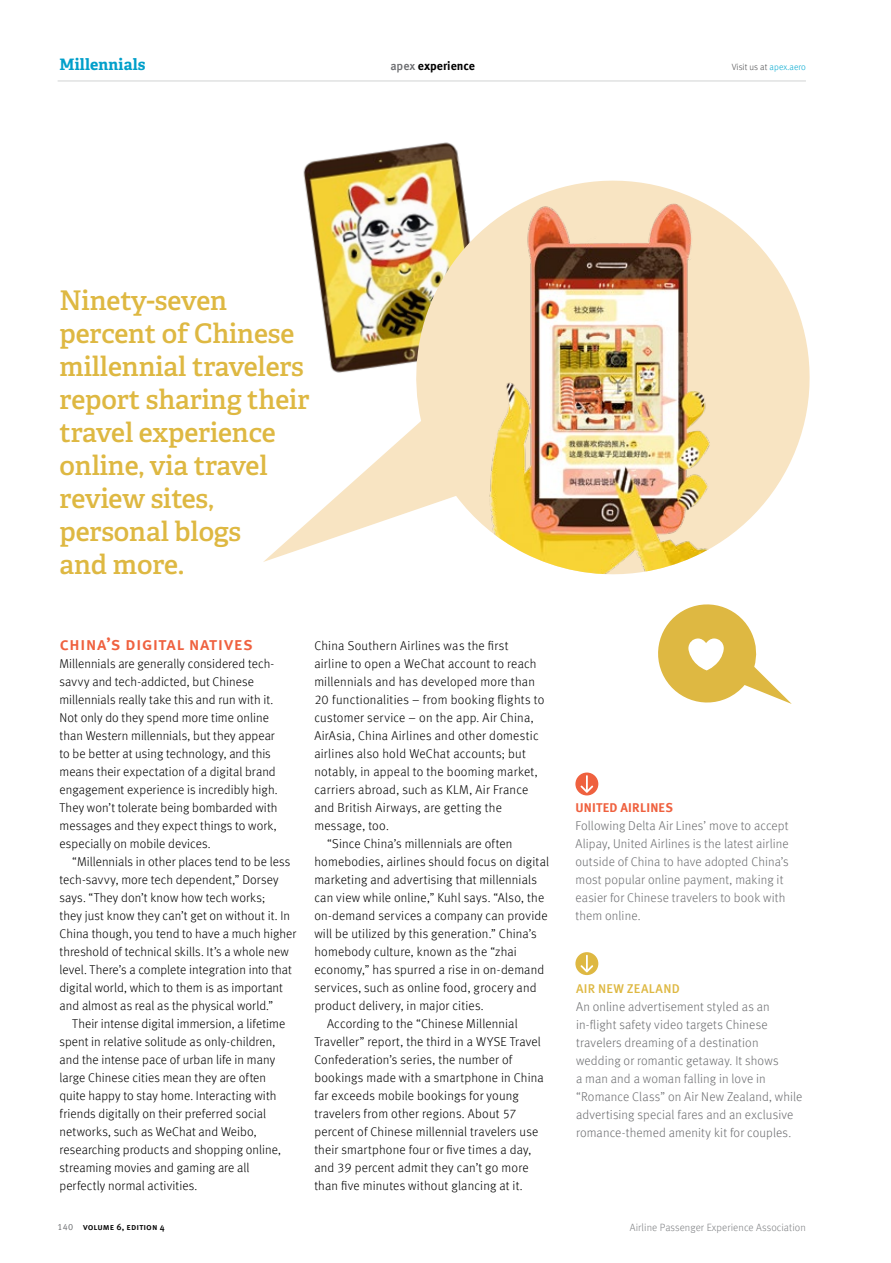
<style>
.page{position:relative;width:891px;height:1263px;background:#fff}
.page>*{position:absolute;margin:0;border:0;box-sizing:border-box;transform-origin:0 0}
.t1{font:600 27px/33px "Adelle";letter-spacing:-.005em;color:#deb842}
.t2{font:500 18px "Meta Sc Offc";letter-spacing:.015em;color:#ef613f}
.t3{font:700 15.75px "Adelle";letter-spacing:.01em;color:#009fca}
.t4{font:300 12.75px/18px "Meta Offc";letter-spacing:.01em;color:#000}
.t5{font:300 12.75px/18px "Meta Offc";letter-spacing:.01em;color:#6d6e71}
.t6{font:700 12.75px "Meta Sc Offc";letter-spacing:.015em;color:#ef613f}
.t7{font:500 12.75px "Meta Sc Offc";letter-spacing:.025em;color:#deb842}
.t8{font:700 12px "Meta Offc";color:#000}
.t9{font:300 10.5px "Meta Offc";letter-spacing:.01em;color:#808285}
.t10{font:300 9px "Meta Offc";letter-spacing:.005em;color:#4d4d4f}
.t11{font:500 9px "Meta Sc Offc";color:#000}
.t12{font:9px "Meta Offc Norm";color:#6d6e71}
.s1{font-weight:500;color:#6d6e71}
.s2{color:#00a9d0}
</style>
<div class="page">
<img style="left:373px;top:142px;width:85px;height:11px">
<svg style="left:263px;top:153px;width:547px;height:409px"></svg>
<img style="left:446px;top:189px;width:282px;height:386px">
<div style="left:575px;top:772px;width:23px;height:23px;background:#ef613f;border-radius:50%"></div>
<svg style="left:581px;top:775px;width:12px;height:17px"></svg>
<div style="left:575px;top:952px;width:23px;height:23px;background:#deb842;border-radius:50%"></div>
<svg style="left:581px;top:954px;width:12px;height:18px"></svg>
<svg style="left:658px;top:604px;width:134px;height:100px"></svg>
<hr style="left:58px;top:81px;width:748px;height:1px;background:#d1d3d4">
<p class="t3" style="left:60px;top:53px;width:87px">Millennials</p>
<p class="t8" style="left:390px;top:58px;width:86px"><span class="s1">apex</span> experience</p>
<p class="t10" style="left:732px;top:61px;width:76px">Visit us at <span class="s2">apex.aero</span></p>
<h1 class="t1" style="left:60px;top:283px;width:251px">Ninety-seven percent of Chinese millennial travelers report sharing their travel experience online, via travel review sites, personal blogs<br>and more.</h1>
<h2 class="t2" style="left:60px;top:633px;width:195px">china’s digital natives</h2>
<p class="t4" style="left:60px;top:654px;width:220px">Millennials are generally considered tech&shy;savvy and tech-addicted, but Chinese millennials really take this and run with it.<br>Not only do they spend more time online than Western millennials, but they appear to be better at using technology, and this means their expectation of a digital brand engagement experience is incredibly high.<br>They won’t tolerate being bombarded with messages and they expect things to work, especially on mobile devices.</p>
<p class="t4" style="left:60px;top:853px;width:238px;text-indent:13px">“Millennials in other places tend to be less tech-savvy, more tech dependent,” Dorsey says. “They don’t know how tech works;<br>they just know they can’t get on without it. In China though, you tend to have a much higher threshold of technical skills. It’s a whole new level. There’s a complete integration into that digital world, which to them is as important and almost as real as the physical world.”</p>
<p class="t4" style="left:60px;top:1015px;width:227px;text-indent:13px">Their intense digital immersion, a lifetime spent in relative solitude as only-children, and the intense pace of urban life in many large Chinese cities mean they are often quite happy to stay home. Interacting with friends digitally on their preferred social networks, such as WeChat and Weibo, researching products and shopping online, streaming movies and gaming are all perfectly normal activities.</p>
<p class="t4" style="left:314px;top:637px;width:196px">China Southern Airlines was the first</p>
<p class="t4" style="left:314px;top:655px;width:224px">airline to open a WeChat account to reach</p>
<p class="t4" style="left:314px;top:673px;width:222px">millennials and has developed more than</p>
<p class="t4" style="left:314px;top:691px;width:232px">20 functionalities – from booking flights to</p>
<p class="t4" style="left:314px;top:709px;width:221px">customer service – on the app. Air China,</p>
<p class="t4" style="left:314px;top:727px;width:226px">AirAsia, China Airlines and other domestic</p>
<p class="t4" style="left:314px;top:745px;width:213px">airlines also hold WeChat accounts; but</p>
<p class="t4" style="left:314px;top:763px;width:225px">notably, in appeal to the booming market,</p>
<p class="t4" style="left:314px;top:781px;width:216px">carriers abroad, such as KLM, Air France</p>
<p class="t4" style="left:314px;top:799px;width:189px">and British Airways, are getting the</p>
<p class="t4" style="left:314px;top:817px;width:76px">message, too.</p>
<p class="t4" style="left:327px;top:835px;width:187px">“Since China’s millennials are often</p>
<p class="t4" style="left:314px;top:853px;width:236px">homebodies, airlines should focus on digital</p>
<p class="t4" style="left:314px;top:871px;width:224px">marketing and advertising that millennials</p>
<p class="t4" style="left:314px;top:889px;width:231px">can view while online,” Kuhl says. “Also, the</p>
<p class="t4" style="left:314px;top:907px;width:235px">on-demand services a company can provide</p>
<p class="t4" style="left:314px;top:925px;width:224px">will be utilized by this generation.” China’s</p>
<p class="t4" style="left:314px;top:943px;width:204px">homebody culture, known as the “zhai</p>
<p class="t4" style="left:314px;top:961px;width:231px">economy,” has spurred a rise in on-demand</p>
<p class="t4" style="left:314px;top:979px;width:224px">services, such as online food, grocery and</p>
<p class="t4" style="left:314px;top:997px;width:171px">product delivery, in major cities.</p>
<p class="t4" style="left:327px;top:1015px;width:192px">According to the “Chinese Millennial</p>
<p class="t4" style="left:314px;top:1033px;width:228px">Traveller” report, the third in a WYSE Travel</p>
<p class="t4" style="left:314px;top:1051px;width:200px">Confederation’s series, the number of</p>
<p class="t4" style="left:314px;top:1069px;width:231px">bookings made with a smartphone in China</p>
<p class="t4" style="left:314px;top:1087px;width:206px">far exceeds mobile bookings for young</p>
<p class="t4" style="left:314px;top:1105px;width:204px">travelers from other regions. About 57</p>
<p class="t4" style="left:314px;top:1123px;width:226px">percent of Chinese millennial travelers use</p>
<p class="t4" style="left:314px;top:1141px;width:218px">their smartphone four or five times a day,</p>
<p class="t4" style="left:314px;top:1159px;width:216px">and 39 percent admit they can’t go more</p>
<p class="t4" style="left:314px;top:1177px;width:210px">than five minutes without glancing at it.</p>
<p class="t6" style="left:575px;top:800px;width:99px">UNITED AIRLINES</p>
<p class="t5" style="left:575px;top:817px;width:215px">Following Delta Air Lines’ move to accept Alipay, United Airlines is the latest airline outside of China to have adopted China’s most popular online payment, making it easier for Chinese travelers to book with them online.</p>
<p class="t7" style="left:576px;top:980px;width:105px">AIR NEW ZEALAND</p>
<p class="t5" style="left:576px;top:997px;width:228px">An online advertisement styled as an in-flight safety video targets Chinese travelers dreaming of a destination wedding or romantic getaway. It shows<br>a man and a woman falling in love in “Romance Class” on Air New Zealand, while advertising special fares and an exclusive romance-themed amenity kit for couples.</p>
<p class="t12" style="left:58px;top:1221px;width:17px">140</p>
<p class="t9" style="left:630px;top:1221px;width:178px">Airline Passenger Experience Association</p>
<p class="t11" style="left:83px;top:1221px;width:83px">volume 6, edition 4</p>
</div>
